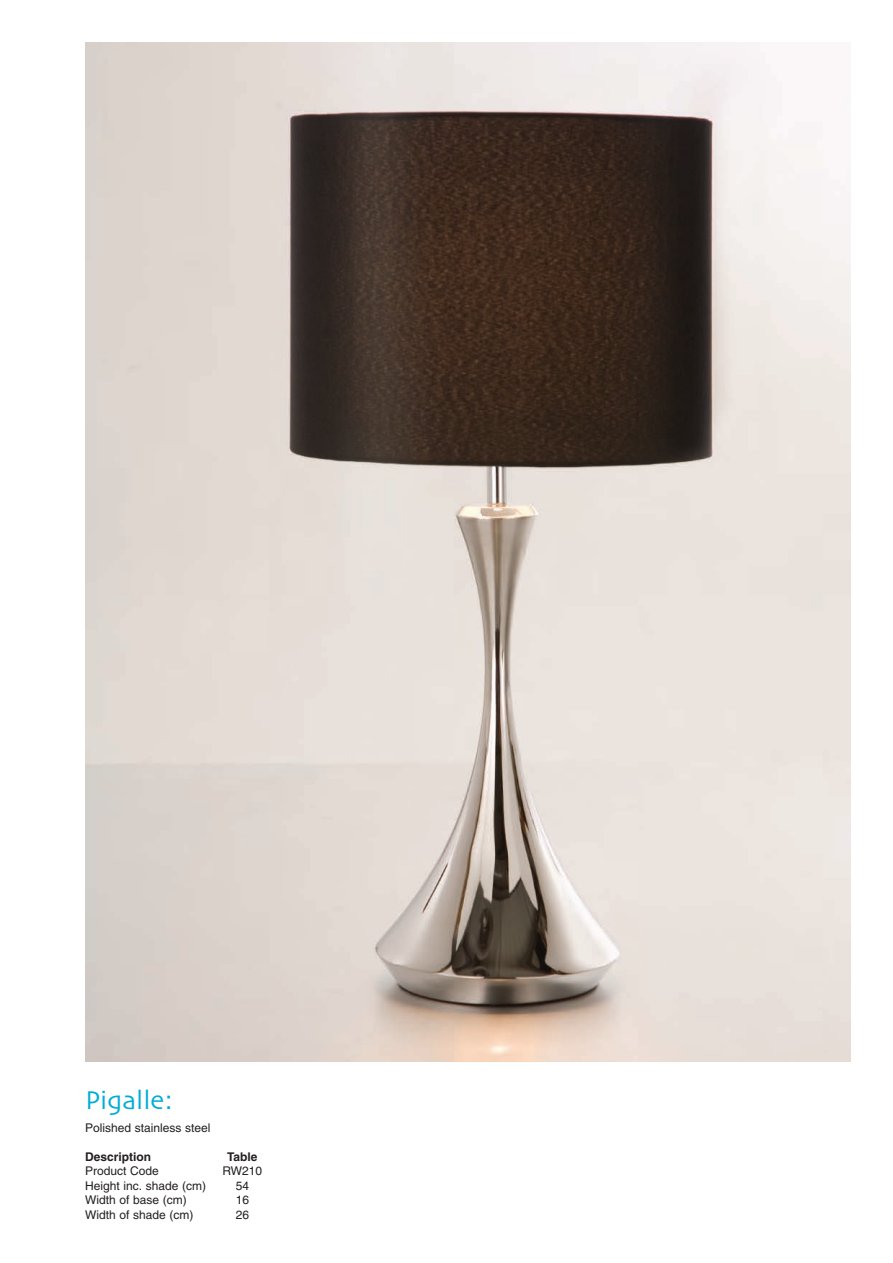
<style>
.page{position:relative;width:893px;height:1263px;background:#fff}
.page>*{position:absolute;margin:0;border:0;box-sizing:border-box;transform-origin:0 0}
.t1{font:27px "Skia";color:#00acd5}
.t2{font:12px "Helvetica";color:#231f20}
.t3{font:700 12px "Helvetica";color:#231f20}
</style>
<div class="page">
<img style="left:86px;top:43px;width:764px;height:1018px">
<h1 class="t1" style="left:85px;top:1083px;width:90px">Pigalle:</h1>
<p class="t2" style="left:85px;top:1123px;width:127px">Polished stainless steel</p>
<p class="t3" style="left:85px;top:1152px;width:68px">Description</p>
<p class="t3" style="left:227px;top:1152px;width:32px">Table</p>
<p class="t2" style="left:85px;top:1167px;width:75px">Product Code</p>
<p class="t2" style="left:222px;top:1167px;width:41px">RW210</p>
<p class="t2" style="left:85px;top:1181px;width:123px">Height inc. shade (cm)</p>
<p class="t2" style="left:236px;top:1181px;width:15px">54</p>
<p class="t2" style="left:85px;top:1195px;width:103px">Width of base (cm)</p>
<p class="t2" style="left:236px;top:1195px;width:15px">16</p>
<p class="t2" style="left:85px;top:1210px;width:110px">Width of shade (cm)</p>
<p class="t2" style="left:236px;top:1210px;width:15px">26</p>
</div>
